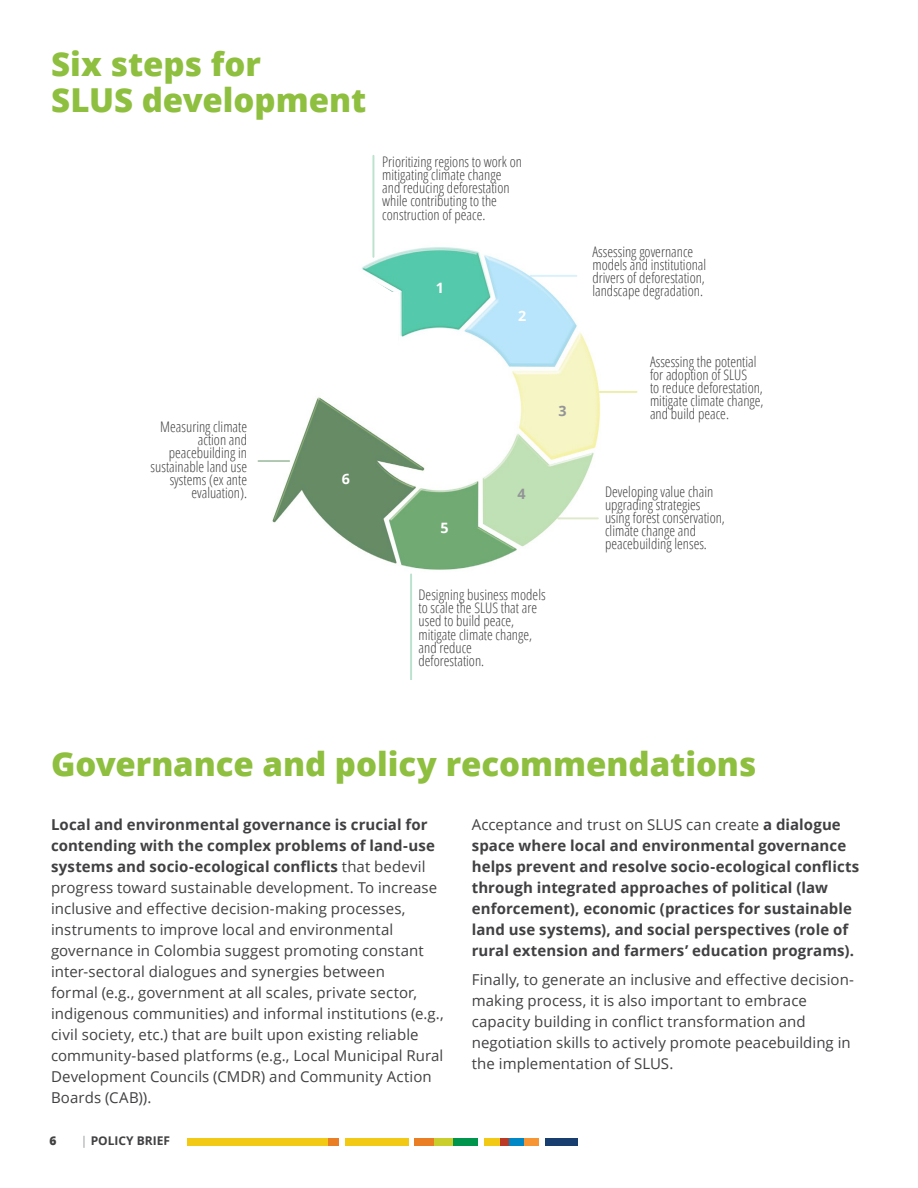
<style>
.page{position:relative;width:918px;height:1188px;background:#fff}
.page>*{position:absolute;margin:0;border:0;box-sizing:border-box;transform-origin:0 0}
.t1{font:800 33px/36px "Open Sans";color:#8ebf3f}
.t2{font:15px/21px "Open Sans";letter-spacing:.005em;color:#414042}
.t3{font:700 15px/21px "Open Sans";letter-spacing:.005em;color:#414042}
.t4{font:300 condensed 14.55px/13.2px "Open Sans";color:#414042}
.t5{font:700 14.25px "Open Sans";color:#fff}
.t6{font:700 14.25px "Open Sans";color:#939598}
.t7{font:700 12px "Open Sans";color:#414042}
.t8{font:800 12px "Open Sans";color:#414042}
.s1{font-weight:700}
.s2{font-weight:400}
.s3{font-weight:400;color:#939598}
</style>
<div class="page">
<div style="left:187px;top:1138px;width:142px;height:8px;background:#f2ca16"></div>
<div style="left:345px;top:1138px;width:63px;height:8px;background:#f2ca16"></div>
<div style="left:545px;top:1138px;width:32px;height:8px;background:#173e6e"></div>
<div style="left:524px;top:1138px;width:15px;height:8px;background:#f79433"></div>
<div style="left:453px;top:1138px;width:25px;height:7px;background:#00954c"></div>
<div style="left:509px;top:1138px;width:15px;height:7px;background:#0088c6"></div>
<div style="left:484px;top:1138px;width:16px;height:7px;background:#f2ca16"></div>
<div style="left:500px;top:1138px;width:9px;height:7px;background:#bb3a26"></div>
<div style="left:434px;top:1138px;width:19px;height:7px;background:#cace2c"></div>
<div style="left:329px;top:1138px;width:10px;height:8px;background:#e97e24"></div>
<div style="left:414px;top:1138px;width:20px;height:7px;background:#e97e24"></div>
<img style="left:257px;top:236px;width:381px;height:338px">
<div style="left:265px;top:292px;width:133px;height:96px;background:#fff"></div>
<svg style="left:306px;top:253px;width:94px;height:82px"></svg>
<hr style="left:372px;top:156px;width:2px;height:101px;background:#52b683">
<hr style="left:531px;top:275px;width:45px;height:2px;background:#a1ddf4">
<hr style="left:600px;top:391px;width:37px;height:2px;background:#d4d626">
<hr style="left:558px;top:517px;width:40px;height:2px;background:#adc87e">
<hr style="left:410px;top:574px;width:2px;height:105px;background:#52b683">
<hr style="left:258px;top:460px;width:31px;height:2px;background:#347338">
<h1 class="t1" style="left:51px;top:45px;width:317px">Six steps for<br>SLUS development</h1>
<p class="t4" style="left:382px;top:154px;width:141px">Prioritizing regions to work on mitigating climate change and reducing deforestation while contributing to the construction of peace.</p>
<p class="t5" style="left:436px;top:278px;width:10px">1</p>
<p class="t5" style="left:518px;top:305px;width:10px">2</p>
<p class="t4" style="left:151px;top:420px;width:98px;text-align:right">Measuring climate action and peacebuilding in sustainable land use systems (ex ante evaluation).</p>
<p class="t5" style="left:342px;top:468px;width:10px">6</p>
<p class="t6" style="left:559px;top:401px;width:10px">3</p>
<p class="t5" style="left:440px;top:518px;width:10px">5</p>
<p class="t6" style="left:518px;top:484px;width:10px">4</p>
<p class="t4" style="left:419px;top:588px;width:129px">Designing business models to scale the SLUS that are used to build peace, mitigate climate change, and reduce<br>deforestation.</p>
<p class="t4" style="left:592px;top:244px;width:115px">Assessing governance models and institutional drivers of deforestation, landscape degradation.</p>
<p class="t4" style="left:650px;top:354px;width:115px">Assessing the potential for adoption of SLUS<br>to reduce deforestation, mitigate climate change, and build peace.</p>
<p class="t4" style="left:605px;top:484px;width:121px">Developing value chain upgrading strategies using forest conservation, climate change and peacebuilding lenses.</p>
<h1 class="t1" style="left:51px;top:744px;width:707px">Governance and policy recommendations</h1>
<p class="t2" style="left:51px;top:814px;width:394px"><span class="s1">Local and environmental governance is crucial for contending with the complex problems of land-use systems and socio-ecological conflicts</span> that bedevil progress toward sustainable development. To increase inclusive and effective decision-making processes, instruments to improve local and environmental governance in Colombia suggest promoting constant inter-sectoral dialogues and synergies between<br>formal (e.g., government at all scales, private sector, indigenous communities) and informal institutions (e.g., civil society, etc.) that are built upon existing reliable community-based platforms (e.g., Local Municipal Rural Development Councils (CMDR) and Community Action Boards (CAB)).</p>
<p class="t3" style="left:472px;top:814px;width:389px"><span class="s2">Acceptance and trust on SLUS can create</span> a dialogue space where local and environmental governance helps prevent and resolve socio-ecological conflicts through integrated approaches of political (law enforcement), economic (practices for sustainable land use systems), and social perspectives (role of rural extension and farmers’ education programs).</p>
<p class="t2" style="left:472px;top:969px;width:384px">Finally, to generate an inclusive and effective decision&shy;making process, it is also important to embrace capacity building in conflict transformation and negotiation skills to actively promote peacebuilding in the implementation of SLUS.</p>
<p class="t8" style="left:50px;top:1131px;width:9px">6</p>
<p class="t7" style="left:81px;top:1132px;width:91px"><span class="s3">|</span> POLICY BRIEF</p>
</div>
